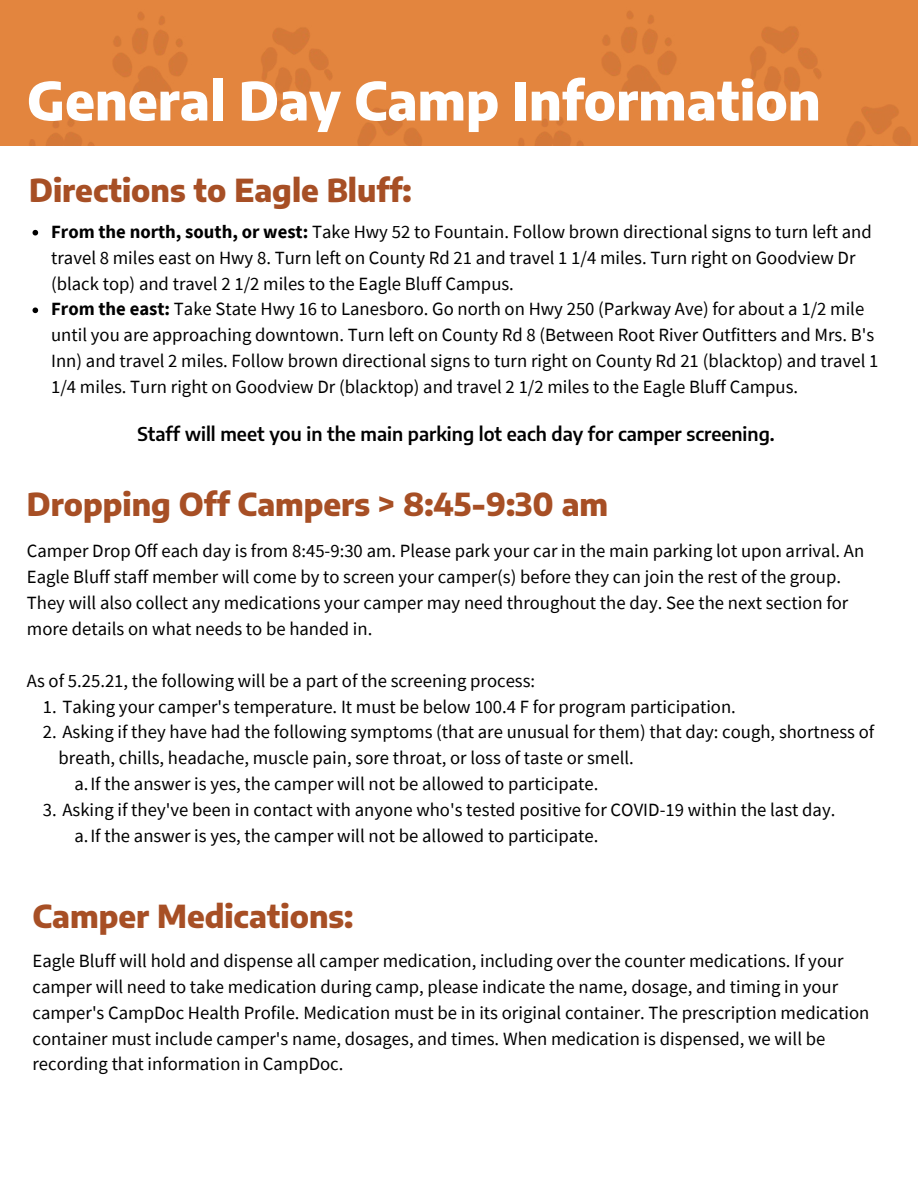
<style>
.page{position:relative;width:918px;height:1188px;background:#fff}
.page>*{position:absolute;margin:0;border:0;box-sizing:border-box;transform-origin:0 0}
.t1{font:800 52.5px "Encode Sans";color:#fff}
.t2{font:800 31.2px "Encode Sans";color:#a74f25}
.t3{font:18.75px/25.8px "Source Sans Pro";color:#000}
.t4{font:600 18.75px "Encode Sans";color:#000}
.s1{font-weight:700}
</style>
<div class="page">
<div style="left:0;top:0;width:918px;height:145px;background:#e3853e"></div>
<svg style="left:33px;top:230px;width:5px;height:6px"></svg>
<svg style="left:33px;top:308px;width:5px;height:5px"></svg>
<h1 class="t1" style="left:27px;top:66px;width:795px">General Day Camp Information</h1>
<h2 class="t2" style="left:29px;top:170px;width:384px">Directions to Eagle Bluff:</h2>
<p class="t3" style="left:51px;top:218px;width:829px"><span class="s1">From the north, south, or west:</span> Take Hwy 52 to Fountain. Follow brown directional signs to turn left and travel 8 miles east on Hwy 8. Turn left on County Rd 21 and travel 1 1/4 miles. Turn right on Goodview Dr (black top) and travel 2 1/2 miles to the Eagle Bluff Campus.<br><span class="s1">From the east:</span> Take State Hwy 16 to Lanesboro. Go north on Hwy 250 (Parkway Ave) for about a 1/2 mile until you are approaching downtown. Turn left on County Rd 8 (Between Root River Outfitters and Mrs. B's Inn) and travel 2 miles. Follow brown directional signs to turn right on County Rd 21 (blacktop) and travel 1<br>1/4 miles. Turn right on Goodview Dr (blacktop) and travel 2 1/2 miles to the Eagle Bluff Campus.</p>
<p class="t4" style="left:137px;top:421px;width:639px">Staff will meet you in the main parking lot each day for camper screening.</p>
<h2 class="t2" style="left:27px;top:484px;width:583px">Dropping Off Campers &gt; 8:45-9:30 am</h2>
<p class="t3" style="left:27px;top:538px;width:839px">Camper Drop Off each day is from 8:45-9:30 am. Please park your car in the main parking lot upon arrival. An Eagle Bluff staff member will come by to screen your camper(s) before they can join the rest of the group.<br>They will also collect any medications your camper may need throughout the day. See the next section for more details on what needs to be handed in.</p>
<p class="t3" style="left:27px;top:667px;width:510px">As of 5.25.21, the following will be a part of the screening process:</p>
<p class="t3" style="left:43px;top:693px;width:695px">1. Taking your camper's temperature. It must be below 100.4 F for program participation.</p>
<p class="t3" style="left:43px;top:719px;width:833px">2. Asking if they have had the following symptoms (that are unusual for them) that day: cough, shortness of</p>
<p class="t3" style="left:59px;top:745px;width:577px">breath, chills, headache, muscle pain, sore throat, or loss of taste or smell.</p>
<p class="t3" style="left:74px;top:771px;width:525px">a.If the answer is yes, the camper will not be allowed to participate.</p>
<p class="t3" style="left:74px;top:797px;width:762px;text-indent:-32px">3. Asking if they've been in contact with anyone who's tested positive for COVID-19 within the last day. a.If the answer is yes, the camper will not be allowed to participate.</p>
<h2 class="t2" style="left:33px;top:895px;width:322px">Camper Medications:</h2>
<p class="t3" style="left:33px;top:947px;width:838px">Eagle Bluff will hold and dispense all camper medication, including over the counter medications. If your camper will need to take medication during camp, please indicate the name, dosage, and timing in your camper's CampDoc Health Profile. Medication must be in its original container. The prescription medication container must include camper's name, dosages, and times. When medication is dispensed, we will be recording that information in CampDoc.</p>
</div>
